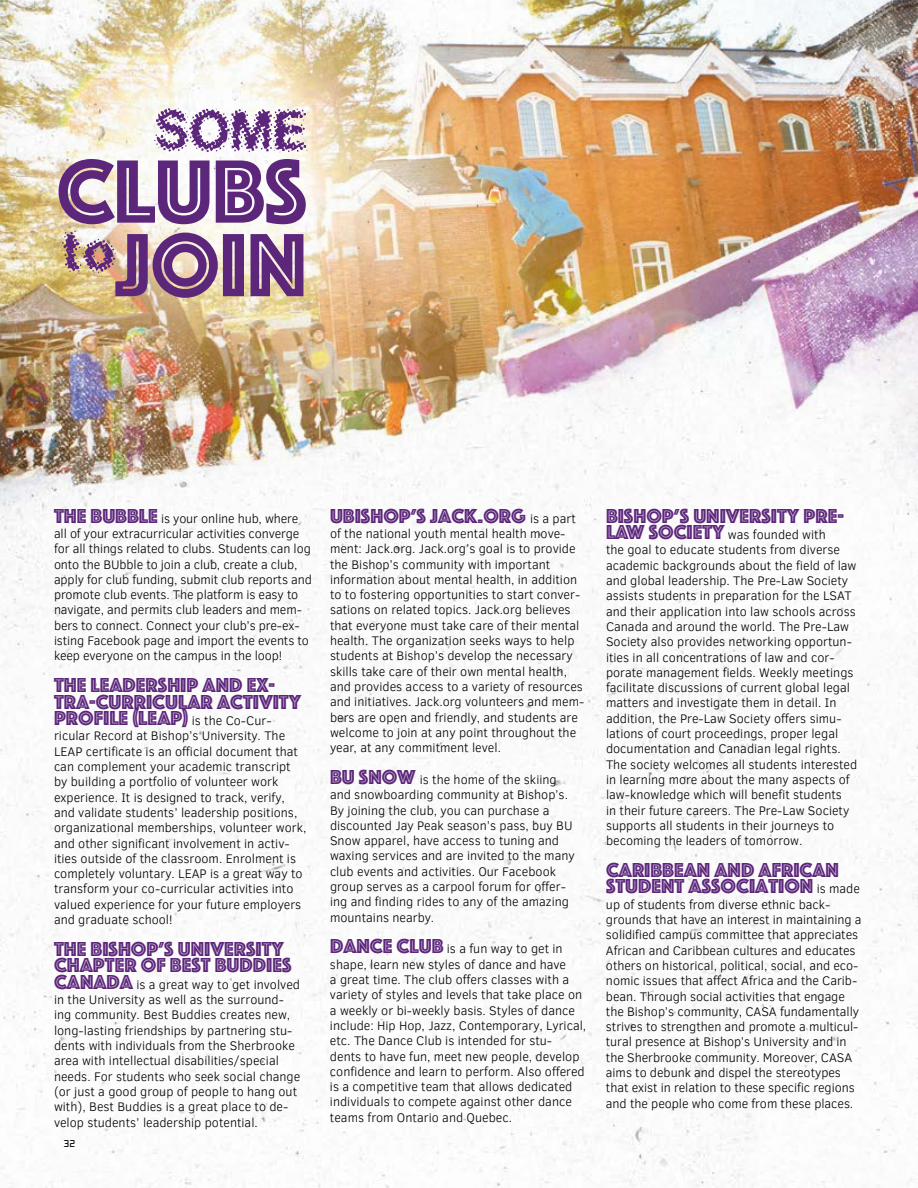
<style>
.page{position:relative;width:918px;height:1188px;background:#fff}
.page>*{position:absolute;margin:0;border:0;box-sizing:border-box;transform-origin:0 0}
.t1{font:93.15px/73.5px "Phosphate Inline";color:#5c267b}
.t2{font:54px "Acidic";color:#5c267b}
.t3{font:21px/16.5px "Phosphate Inline";color:#5c267b}
.t4{font:300 12.75px/15.3px "Clear Sans";color:#000}
.t5{font:9px "OCRA Std";color:#000}
.s1{font-family:"Phosphate Inline";font-weight:400;font-size:21px;color:#5c267b}
.s2{font-family:"Clear Sans";font-weight:300;font-size:12.75px;color:#000}
</style>
<div class="page">
<img style="left:0;top:544px;width:918px;height:644px">
<img style="left:0;top:0;width:918px;height:544px">
<h2 class="t2" style="left:156px;top:107px;width:152px">SOME</h2>
<h1 class="t1" style="left:57px;top:150px;width:252px">CLUBS <sup>to</sup>JOIN</h1>
<p class="t4" style="left:54px;top:511px;width:259px"><span class="s1">THE BUBBLE</span> is your online hub, where all of your extracurricular activities converge for all things related to clubs. Students can log onto the BUbble to join a club, create a club, apply for club funding, submit club reports and promote club events. The platform is easy to navigate, and permits club leaders and mem&shy;bers to connect. Connect your club’s pre-ex&shy;isting Facebook page and import the events to keep everyone on the campus in the loop!</p>
<h3 class="t3" style="left:54px;top:676px;width:249px">THE LEADERSHIP AND EX-<br>TRA-CURRICULAR ACTIVITY<br>PROFILE (LEAP) <span class="s2">is the Co-Cur-</span></h3>
<p class="t4" style="left:54px;top:728px;width:254px">ricular Record at Bishop’s University. The LEAP certificate is an official document that can complement your academic transcript by building a portfolio of volunteer work experience. It is designed to track, verify, and validate students’ leadership positions, organizational memberships, volunteer work, and other significant involvement in activ&shy;ities outside of the classroom. Enrolment is completely voluntary. LEAP is a great way to transform your co-curricular activities into valued experience for your future employers and graduate school!</p>
<h3 class="t3" style="left:54px;top:940px;width:239px">THE BISHOP’S UNIVERSITY<br>CHAPTER OF BEST BUDDIES</h3>
<p class="t4" style="left:54px;top:977px;width:248px"><span class="s1">CANADA</span> is a great way to get involved in the University as well as the surround&shy;ing community. Best Buddies creates new, long-lasting friendships by partnering stu&shy;dents with individuals from the Sherbrooke area with intellectual disabilities/special needs. For students who seek social change (or just a good group of people to hang out with), Best Buddies is a great place to de&shy;velop students’ leadership potential.</p>
<p class="t5" style="left:63px;top:1140px;width:14px">32</p>
<h3 class="t3" style="left:330px;top:506px;width:247px">UBISHOP’S JACK.ORG <span class="s2">is a part</span></h3>
<p class="t4" style="left:330px;top:526px;width:256px">of the national youth mental health move&shy;ment: Jack.org. Jack.org’s goal is to provide the Bishop’s community with important information about mental health, in addition to to fostering opportunities to start conver&shy;sations on related topics. Jack.org believes that everyone must take care of their mental health. The organization seeks ways to help students at Bishop’s develop the necessary skills take care of their own mental health, and provides access to a variety of resources and initiatives. Jack.org volunteers and mem&shy;bers are open and friendly, and students are welcome to join at any point throughout the year, at any commitment level.</p>
<p class="t4" style="left:330px;top:772px;width:246px"><span class="s1">BU SNOW</span> is the home of the skiing and snowboarding community at Bishop’s.<br>By joining the club, you can purchase a discounted Jay Peak season’s pass, buy BU Snow apparel, have access to tuning and waxing services and are invited to the many club events and activities. Our Facebook group serves as a carpool forum for offer&shy;ing and finding rides to any of the amazing mountains nearby.</p>
<p class="t4" style="left:330px;top:941px;width:258px"><span class="s1">DANCE CLUB</span> is a fun way to get in shape, learn new styles of dance and have<br>a great time. The club offers classes with a variety of styles and levels that take place on a weekly or bi-weekly basis. Styles of dance include: Hip Hop, Jazz, Contemporary, Lyrical, etc. The Dance Club is intended for stu&shy;dents to have fun, meet new people, develop confidence and learn to perform. Also offered is a competitive team that allows dedicated individuals to compete against other dance teams from Ontario and Quebec.</p>
<h3 class="t3" style="left:606px;top:506px;width:239px">BISHOP’S UNIVERSITY PRE-</h3>
<p class="t4" style="left:606px;top:527px;width:253px"><span class="s1">LAW SOCIETY</span> was founded with<br>the goal to educate students from diverse academic backgrounds about the field of law and global leadership. The Pre-Law Society assists students in preparation for the LSAT and their application into law schools across Canada and around the world. The Pre-Law Society also provides networking opportun&shy;ities in all concentrations of law and cor&shy;porate management fields. Weekly meetings facilitate discussions of current global legal matters and investigate them in detail. In addition, the Pre-Law Society offers simu&shy;lations of court proceedings, proper legal documentation and Canadian legal rights.<br>The society welcomes all students interested in learning more about the many aspects of law-knowledge which will benefit students<br>in their future careers. The Pre-Law Society supports all students in their journeys to becoming the leaders of tomorrow.</p>
<h3 class="t3" style="left:606px;top:861px;width:256px">CARIBBEAN AND AFRICAN<br>STUDENT ASSOCIATION <span class="s2">is made</span></h3>
<p class="t4" style="left:606px;top:897px;width:257px">up of students from diverse ethnic back&shy;grounds that have an interest in maintaining a solidified campus committee that appreciates African and Caribbean cultures and educates others on historical, political, social, and eco&shy;nomic issues that affect Africa and the Carib&shy;bean. Through social activities that engage the Bishop’s community, CASA fundamentally strives to strengthen and promote a multicul&shy;tural presence at Bishop’s University and in the Sherbrooke community. Moreover, CASA aims to debunk and dispel the stereotypes that exist in relation to these specific regions and the people who come from these places.</p>
</div>
